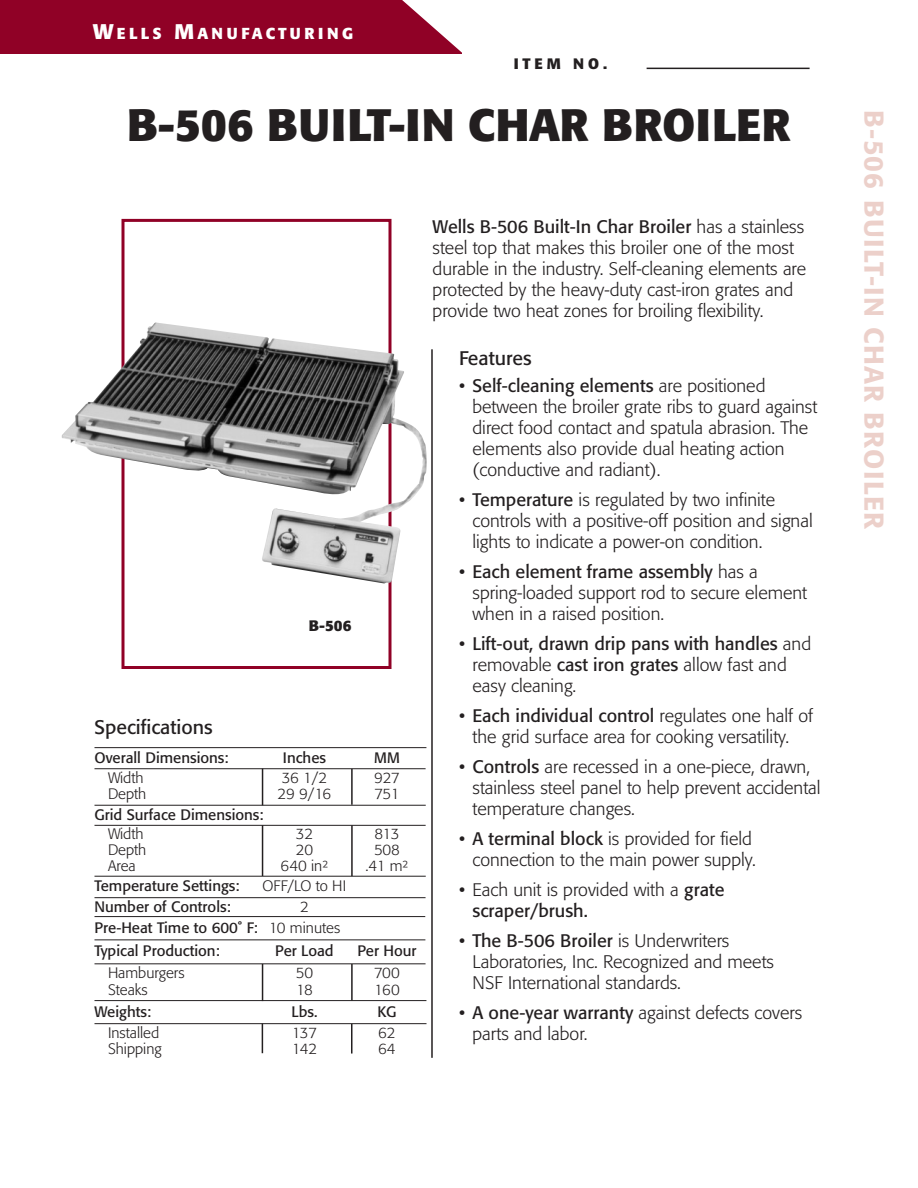
<style>
.page{position:relative;width:918px;height:1188px;background:#fff}
.page>*{position:absolute;margin:0;border:0;box-sizing:border-box;transform-origin:0 0}
.t1{font:700 45px "Formata";letter-spacing:.01em;color:#231f20}
.t2{font:500 27px "Formata";letter-spacing:.04em;color:#ecd0ca}
.t3{font:19.5px "Formata";color:#231f20}
.t4{font:300 18px/21px "Formata";color:#231f20}
.t5{font:18px/21px "Formata";color:#231f20}
.t6{font:700 15.75px "Formata";letter-spacing:.21em;color:#fff}
.t7{font:15px/18.6px "Formata";color:#231f20}
.t8{font:300 15px "Formata";color:#231f20}
.t9{font:700 15px "Formata";letter-spacing:.25em;color:#231f20}
.s1{font-size:21px}
.s2{font-weight:400}
.s3{font-weight:300}
</style>
<div class="page">
<hr style="left:431px;top:349px;width:2px;height:709px;background:#231f20">
<div style="left:0;top:0;width:462px;height:54px;background:#900126"></div>
<svg style="left:402px;top:0;width:60px;height:53px"></svg>
<div style="left:122px;top:219px;width:270px;height:450px;border:3px solid #900126"></div>
<hr style="left:95px;top:747px;width:331px;height:1px;background:#231f20">
<hr style="left:95px;top:768px;width:331px;height:1px;background:#231f20">
<hr style="left:94px;top:805px;width:332px;height:1px;background:#231f20">
<hr style="left:95px;top:825px;width:331px;height:1px;background:#231f20">
<hr style="left:95px;top:876px;width:331px;height:1px;background:#231f20">
<hr style="left:95px;top:897px;width:331px;height:1px;background:#231f20">
<hr style="left:95px;top:916px;width:330px;height:1px;background:#231f20">
<hr style="left:95px;top:939px;width:330px;height:1px;background:#231f20">
<hr style="left:95px;top:963px;width:331px;height:1px;background:#231f20">
<hr style="left:95px;top:1000px;width:331px;height:1px;background:#231f20">
<hr style="left:95px;top:1023px;width:332px;height:1px;background:#231f20">
<hr style="left:262px;top:769px;width:1px;height:36px;background:#231f20">
<hr style="left:262px;top:825px;width:1px;height:51px;background:#231f20">
<hr style="left:262px;top:964px;width:1px;height:37px;background:#231f20">
<svg style="left:262px;top:1024px;width:1px;height:29px"></svg>
<hr style="left:351px;top:769px;width:2px;height:36px;background:#231f20">
<hr style="left:351px;top:825px;width:2px;height:51px;background:#231f20">
<hr style="left:351px;top:964px;width:2px;height:36px;background:#231f20">
<hr style="left:351px;top:1024px;width:2px;height:30px;background:#231f20">
<img style="left:61px;top:322px;width:366px;height:262px">
<hr style="left:647px;top:68px;width:163px;height:1px;background:#231f20">
<p class="t6" style="left:93px;top:24px;width:262px"><span class="s1">W</span>ELLS <span class="s1">M</span>ANUFACTURING</p>
<p class="t9" style="left:514px;top:54px;width:95px">ITEM NO.</p>
<p class="t1" style="left:127px;top:97px;width:665px">B-506 BUILT-IN CHAR BROILER</p>
<p class="t2" style="left:891px;top:110px;width:420px;rotate:90deg">B-506 BUILT-IN CHAR BROILER</p>
<p class="t4" style="left:433px;top:216px;width:375px"><span class="s2">Wells B-506 Built-In Char Broiler</span> has a stainless steel top that makes this broiler one of the most durable in the industry. Self-cleaning elements are protected by the heavy-duty cast-iron grates and provide two heat zones for broiling flexibility.</p>
<p class="t3" style="left:459px;top:347px;width:74px">Features</p>
<p class="t4" style="left:473px;top:376px;width:346px;text-indent:-14px"><span class="s2">• Self-cleaning elements</span> are positioned between the broiler grate ribs to guard against direct food contact and spatula abrasion. The elements also provide dual heating action (conductive and radiant).</p>
<p class="t4" style="left:473px;top:490px;width:342px;text-indent:-14px"><span class="s2">• Temperature</span> is regulated by two infinite controls with a positive-off position and signal lights to indicate a power-on condition.</p>
<p class="t4" style="left:473px;top:562px;width:336px;text-indent:-14px"><span class="s2">• Each element frame assembly</span> has a spring-loaded support rod to secure element when in a raised position.</p>
<p class="t5" style="left:473px;top:634px;width:340px;text-indent:-14px">• Lift-out, drawn drip pans with handles <span class="s3">and removable</span> cast iron grates <span class="s3">allow fast and easy cleaning.</span></p>
<p class="t4" style="left:459px;top:706px;width:356px;text-align:center"><span class="s2">• Each individual control</span> regulates one half of the grid surface area for cooking versatility.</p>
<p class="t4" style="left:473px;top:757px;width:350px;text-indent:-14px"><span class="s2">• Controls</span> are recessed in a one-piece, drawn, stainless steel panel to help prevent accidental temperature changes.</p>
<p class="t4" style="left:459px;top:829px;width:298px;text-align:right"><span class="s2">• A terminal block</span> is provided for field connection to the main power supply.</p>
<p class="t4" style="left:473px;top:880px;width:254px;text-indent:-14px"><span class="s2">•</span> Each unit is provided with a <span class="s2">grate scraper/brush.</span></p>
<p class="t4" style="left:473px;top:931px;width:303px;text-indent:-14px"><span class="s2">• The B-506 Broiler</span> is Underwriters<br>Laboratories, Inc. Recognized and meets<br>NSF International standards.</p>
<p class="t4" style="left:473px;top:1003px;width:331px;text-indent:-14px"><span class="s2">• A one-year warranty</span> against defects covers parts and labor.</p>
<p class="t9" style="left:309px;top:617px;width:44px">B-506</p>
<p class="t3" style="left:95px;top:716px;width:120px">Specifications</p>
<p class="t7" style="left:95px;top:749px;width:136px">Overall Dimensions:</p>
<p class="t7" style="left:283px;top:749px;width:45px">Inches</p>
<p class="t7" style="left:374px;top:749px;width:27px">MM</p>
<p class="t8" style="left:108px;top:769px;width:37px">Width</p>
<p class="t8" style="left:282px;top:769px;width:47px">36 1/2</p>
<p class="t8" style="left:374px;top:769px;width:27px">927</p>
<p class="t8" style="left:108px;top:785px;width:40px">Depth</p>
<p class="t8" style="left:278px;top:785px;width:55px">29 9/16</p>
<p class="t8" style="left:374px;top:785px;width:27px">751</p>
<p class="t7" style="left:108px;top:806px;width:157px;text-indent:-14px">Grid Surface Dimensions:<br><span class="s3">Width</span></p>
<p class="t8" style="left:296px;top:825px;width:19px">32</p>
<p class="t8" style="left:374px;top:825px;width:27px">813</p>
<p class="t8" style="left:108px;top:841px;width:40px">Depth</p>
<p class="t8" style="left:296px;top:841px;width:19px">20</p>
<p class="t8" style="left:374px;top:841px;width:27px">508</p>
<p class="t8" style="left:108px;top:857px;width:29px">Area</p>
<p class="t8" style="left:281px;top:857px;width:49px">640 in²</p>
<p class="t8" style="left:365px;top:857px;width:45px">.41 m²</p>
<p class="t7" style="left:95px;top:876px;width:147px">Temperature Settings:</p>
<p class="t8" style="left:263px;top:877px;width:85px">OFF/LO to HI</p>
<p class="t7" style="left:95px;top:898px;width:138px">Number of Controls:</p>
<p class="t7" style="left:95px;top:896px;width:247px;line-height:21.5px;text-indent:206px"><span class="s3">2<br></span>Pre-Heat Time to 600˚ F: <span class="s3">10 minutes</span></p>
<p class="t7" style="left:95px;top:942px;width:127px">Typical Production:</p>
<p class="t7" style="left:275px;top:942px;width:60px">Per Load</p>
<p class="t7" style="left:357px;top:942px;width:61px">Per Hour</p>
<p class="t8" style="left:108px;top:964px;width:78px">Hamburgers</p>
<p class="t8" style="left:296px;top:964px;width:19px">50</p>
<p class="t8" style="left:374px;top:964px;width:27px">700</p>
<p class="t8" style="left:108px;top:981px;width:41px">Steaks</p>
<p class="t8" style="left:296px;top:981px;width:18px">18</p>
<p class="t8" style="left:374px;top:981px;width:27px">160</p>
<p class="t7" style="left:95px;top:1002px;width:58px">Weights:</p>
<p class="t7" style="left:292px;top:1002px;width:27px">Lbs.</p>
<p class="t7" style="left:377px;top:1002px;width:21px">KG</p>
<p class="t8" style="left:108px;top:1024px;width:53px">Installed</p>
<p class="t8" style="left:292px;top:1024px;width:27px">137</p>
<p class="t8" style="left:378px;top:1024px;width:19px">62</p>
<p class="t8" style="left:108px;top:1040px;width:55px">Shipping</p>
<p class="t8" style="left:292px;top:1040px;width:27px">142</p>
<p class="t8" style="left:378px;top:1040px;width:19px">64</p>
</div>
